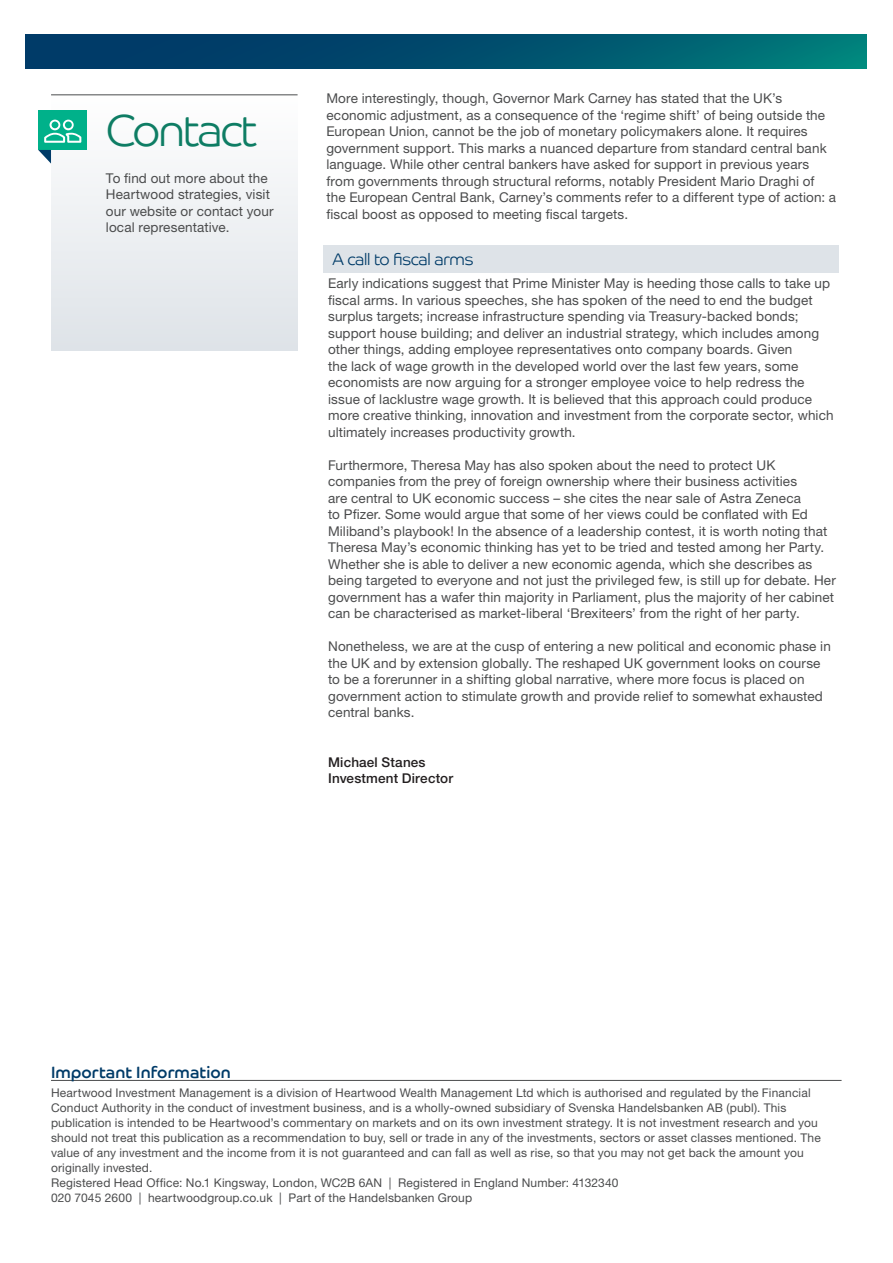
<style>
.page{position:relative;width:893px;height:1263px;background:#fff}
.page>*{position:absolute;margin:0;border:0;box-sizing:border-box;transform-origin:0 0}
._07b_STRATEGIC_SUB_H{font:300 45px "Co Headline";letter-spacing:-.04em;color:#0e7d64}
._07b_STRATEGIC_SUB_H-2{font:16.5px "Co Headline";letter-spacing:.005em;color:#003b68}
.t1{font:300 16.5px "Co Headline";letter-spacing:-.01em;color:#003b68}
._07b_STRATEGIC_SUB_H-3{font:13.5px/16.5px "Helvetica Neue LT Pro";letter-spacing:.01em;color:#4b4c4d}
.t2{font:500 13.5px/16.5px "Helvetica Neue LT Pro";letter-spacing:.01em;color:#231f20}
._07b_STRATEGIC_SUB_H-4{font:12px/15px "Helvetica Neue LT Pro";letter-spacing:.015em;color:#4b4c4d}
</style>
<div class="page">
<div style="left:26px;top:34px;width:841px;height:34px;background:linear-gradient(to right,#002d64,#007779)"></div>
<div style="left:51px;top:94px;width:247px;height:257px;background:linear-gradient(to bottom,#fdfefe,#dee3e8)"></div>
<div style="left:38px;top:111px;width:49px;height:39px;background:#00b18a"></div>
<svg style="left:38px;top:150px;width:13px;height:14px"></svg>
<hr style="left:51px;top:95px;width:247px;height:1px;background:#4b4c4d">
<hr style="left:51px;top:1080px;width:791px;height:1px;background:#4b4c4d">
<svg style="left:44px;top:120px;width:37px;height:23px"></svg>
<div style="left:324px;top:245px;width:515px;height:27px;background:#dee3e8"></div>
<p class="_07b_STRATEGIC_SUB_H" style="left:106px;top:104px;width:152px">Contact</p>
<p class="_07b_STRATEGIC_SUB_H-3" style="left:106px;top:170px;width:169px">To find out more about the<br>Heartwood strategies, visit our website or contact your local representative.</p>
<p class="_07b_STRATEGIC_SUB_H-3" style="left:326px;top:90px;width:511px">More interestingly, though, Governor Mark Carney has stated that the UK’s economic adjustment, as a consequence of the ‘regime shift’ of being outside the European Union, cannot be the job of monetary policymakers alone. It requires government support. This marks a nuanced departure from standard central bank language. While other central bankers have asked for support in previous years from governments through structural reforms, notably President Mario Draghi of the European Central Bank, Carney’s comments refer to a different type of action: a fiscal boost as opposed to meeting fiscal targets.</p>
<p class="t1" style="left:332px;top:250px;width:143px">A call to fiscal arms</p>
<p class="_07b_STRATEGIC_SUB_H-3" style="left:328px;top:275px;width:507px">Early indications suggest that Prime Minister May is heeding those calls to take up fiscal arms. In various speeches, she has spoken of the need to end the budget surplus targets; increase infrastructure spending via Treasury-backed bonds; support house building; and deliver an industrial strategy, which includes among other things, adding employee representatives onto company boards. Given<br>the lack of wage growth in the developed world over the last few years, some economists are now arguing for a stronger employee voice to help redress the issue of lacklustre wage growth. It is believed that this approach could produce more creative thinking, innovation and investment from the corporate sector, which ultimately increases productivity growth.</p>
<p class="_07b_STRATEGIC_SUB_H-3" style="left:328px;top:456px;width:509px">Furthermore, Theresa May has also spoken about the need to protect UK companies from the prey of foreign ownership where their business activities<br>are central to UK economic success – she cites the near sale of Astra Zeneca<br>to Pfizer. Some would argue that some of her views could be conflated with Ed Miliband’s playbook! In the absence of a leadership contest, it is worth noting that Theresa May’s economic thinking has yet to be tried and tested among her Party.<br>Whether she is able to deliver a new economic agenda, which she describes as being targeted to everyone and not just the privileged few, is still up for debate. Her government has a wafer thin majority in Parliament, plus the majority of her cabinet can be characterised as market-liberal ‘Brexiteers’ from the right of her party.</p>
<p class="_07b_STRATEGIC_SUB_H-3" style="left:328px;top:638px;width:504px">Nonetheless, we are at the cusp of entering a new political and economic phase in the UK and by extension globally. The reshaped UK government looks on course to be a forerunner in a shifting global narrative, where more focus is placed on government action to stimulate growth and provide relief to somewhat exhausted central banks.</p>
<p class="t2" style="left:328px;top:753px;width:127px">Michael Stanes<br>Investment Director</p>
<p class="_07b_STRATEGIC_SUB_H-2" style="left:51px;top:1062px;width:181px">Important Information</p>
<p class="_07b_STRATEGIC_SUB_H-4" style="left:51px;top:1085px;width:771px">Heartwood Investment Management is a division of Heartwood Wealth Management Ltd which is authorised and regulated by the Financial Conduct Authority in the conduct of investment business, and is a wholly-owned subsidiary of Svenska Handelsbanken AB (publ). This publication is intended to be Heartwood’s commentary on markets and on its own investment strategy. It is not investment research and you should not treat this publication as a recommendation to buy, sell or trade in any of the investments, sectors or asset classes mentioned. The value of any investment and the income from it is not guaranteed and can fall as well as rise, so that you may not get back the amount you originally invested.</p>
<p class="_07b_STRATEGIC_SUB_H-4" style="left:51px;top:1175px;width:569px">Registered Head Office: No.1 Kingsway, London, WC2B 6AN | Registered in England Number: 4132340</p>
<p class="_07b_STRATEGIC_SUB_H-4" style="left:51px;top:1190px;width:423px">020 7045 2600 | heartwoodgroup.co.uk | Part of the Handelsbanken Group</p>
</div>
